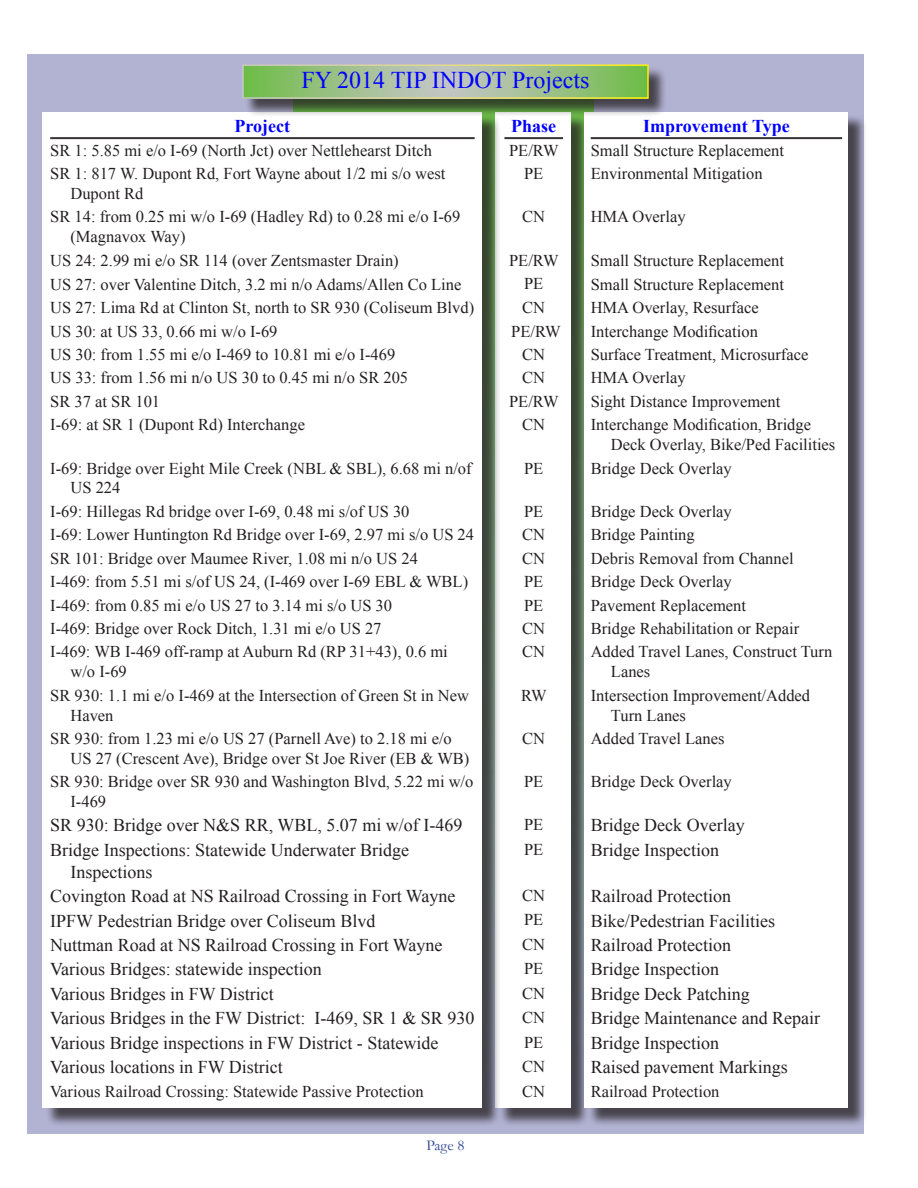
<style>
.page{position:relative;width:918px;height:1188px;background:#fff}
.page>*{position:absolute;margin:0;border:0;box-sizing:border-box;transform-origin:0 0}
.t1{font:24px "Times New Roman";color:#00f}
.t2{font:18px "Times New Roman";color:#231f20}
.t3{font:700 18px "Times New Roman";color:#00f}
.t4{font:16.5px "Times New Roman";color:#231f20}
.t5{font:15px "Garamond";color:#253f8e}
</style>
<div class="page">
<div style="left:27px;top:54px;width:837px;height:1080px;background:#b2b2d3"></div>
<div style="left:498px;top:114px;width:92px;height:1013px;background:#231f20;opacity:.75"></div>
<div style="left:496px;top:112px;width:75px;height:996px;background:#fff"></div>
<div style="left:587px;top:114px;width:280px;height:1013px;background:#231f20;opacity:.75"></div>
<div style="left:585px;top:112px;width:263px;height:996px;background:#fff"></div>
<div style="left:45px;top:115px;width:456px;height:1012px;background:#231f20;opacity:.75"></div>
<div style="left:43px;top:112px;width:439px;height:996px;background:#fff"></div>
<div style="left:244px;top:67px;width:423px;height:50px;background:#231f20;opacity:.75"></div>
<svg style="left:245px;top:67px;width:401px;height:29px;background:#9cc189"></svg>
<hr style="left:50px;top:137px;width:425px;height:1px;background:#231f20">
<hr style="left:50px;top:138px;width:425px;height:1px;background:#231f20">
<hr style="left:591px;top:137px;width:251px;height:1px;background:#231f20">
<hr style="left:591px;top:138px;width:251px;height:1px;background:#231f20">
<hr style="left:504px;top:137px;width:59px;height:1px;background:#231f20">
<hr style="left:504px;top:138px;width:59px;height:1px;background:#231f20">
<p class="t1" style="left:302px;top:64px;width:289px">FY 2014 TIP INDOT Projects</p>
<p class="t3" style="left:235px;top:114px;width:57px">Project</p>
<p class="t4" style="left:50px;top:139px;width:383px">SR 1: 5.85 mi e/o I-69 (North Jct) over Nettlehearst Ditch</p>
<p class="t4" style="left:50px;top:163px;width:397px">SR 1: 817 W. Dupont Rd, Fort Wayne about 1/2 mi s/o west</p>
<p class="t4" style="left:70px;top:182px;width:74px">Dupont Rd</p>
<p class="t4" style="left:50px;top:206px;width:412px">SR 14: from 0.25 mi w/o I-69 (Hadley Rd) to 0.28 mi e/o I-69</p>
<p class="t4" style="left:70px;top:226px;width:117px">(Magnavox Way)</p>
<p class="t4" style="left:50px;top:250px;width:350px">US 24: 2.99 mi e/o SR 114 (over Zentsmaster Drain)</p>
<p class="t4" style="left:50px;top:273px;width:413px">US 27: over Valentine Ditch, 3.2 mi n/o Adams/Allen Co Line</p>
<p class="t4" style="left:50px;top:297px;width:426px">US 27: Lima Rd at Clinton St, north to SR 930 (Coliseum Blvd)</p>
<p class="t4" style="left:50px;top:320px;width:229px">US 30: at US 33, 0.66 mi w/o I-69</p>
<p class="t4" style="left:50px;top:343px;width:347px">US 30: from 1.55 mi e/o I-469 to 10.81 mi e/o I-469</p>
<p class="t4" style="left:50px;top:367px;width:360px">US 33: from 1.56 mi n/o US 30 to 0.45 mi n/o SR 205</p>
<p class="t4" style="left:50px;top:390px;width:112px">SR 37 at SR 101</p>
<p class="t4" style="left:50px;top:414px;width:256px">I-69: at SR 1 (Dupont Rd) Interchange</p>
<p class="t4" style="left:50px;top:457px;width:423px">I-69: Bridge over Eight Mile Creek (NBL &amp; SBL), 6.68 mi n/of</p>
<p class="t4" style="left:70px;top:477px;width:51px">US 224</p>
<p class="t4" style="left:50px;top:500px;width:361px">I-69: Hillegas Rd bridge over I-69, 0.48 mi s/of US 30</p>
<p class="t4" style="left:50px;top:524px;width:425px">I-69: Lower Huntington Rd Bridge over I-69, 2.97 mi s/o US 24</p>
<p class="t4" style="left:50px;top:547px;width:369px">SR 101: Bridge over Maumee River, 1.08 mi n/o US 24</p>
<p class="t4" style="left:50px;top:571px;width:419px">I-469: from 5.51 mi s/of US 24, (I-469 over I-69 EBL &amp; WBL)</p>
<p class="t4" style="left:50px;top:594px;width:343px">I-469: from 0.85 mi e/o US 27 to 3.14 mi s/o US 30</p>
<p class="t4" style="left:50px;top:617px;width:333px">I-469: Bridge over Rock Ditch, 1.31 mi e/o US 27</p>
<p class="t4" style="left:50px;top:641px;width:399px">I-469: WB I-469 off-ramp at Auburn Rd (RP 31+43), 0.6 mi</p>
<p class="t4" style="left:70px;top:661px;width:58px">w/o I-69</p>
<p class="t4" style="left:50px;top:684px;width:420px">SR 930: 1.1 mi e/o I-469 at the Intersection of Green St in New</p>
<p class="t4" style="left:70px;top:704px;width:45px">Haven</p>
<p class="t4" style="left:50px;top:727px;width:403px">SR 930: from 1.23 mi e/o US 27 (Parnell Ave) to 2.18 mi e/o</p>
<p class="t4" style="left:70px;top:747px;width:401px">US 27 (Crescent Ave), Bridge over St Joe River (EB &amp; WB)</p>
<p class="t4" style="left:50px;top:771px;width:425px">SR 930: Bridge over SR 930 and Washington Blvd, 5.22 mi w/o</p>
<p class="t4" style="left:70px;top:790px;width:37px">I-469</p>
<p class="t2" style="left:50px;top:813px;width:414px">SR 930: Bridge over N&amp;S RR, WBL, 5.07 mi w/of I-469</p>
<p class="t2" style="left:50px;top:838px;width:360px">Bridge Inspections: Statewide Underwater Bridge</p>
<p class="t2" style="left:70px;top:859px;width:83px">Inspections</p>
<p class="t2" style="left:50px;top:884px;width:407px">Covington Road at NS Railroad Crossing in Fort Wayne</p>
<p class="t2" style="left:50px;top:908px;width:327px">IPFW Pedestrian Bridge over Coliseum Blvd</p>
<p class="t2" style="left:50px;top:933px;width:394px">Nuttman Road at NS Railroad Crossing in Fort Wayne</p>
<p class="t2" style="left:50px;top:957px;width:273px">Various Bridges: statewide inspection</p>
<p class="t2" style="left:50px;top:982px;width:225px">Various Bridges in FW District</p>
<p class="t2" style="left:50px;top:1006px;width:426px">Various Bridges in the FW District: I-469, SR 1 &amp; SR 930</p>
<p class="t2" style="left:50px;top:1031px;width:390px">Various Bridge inspections in FW District - Statewide</p>
<p class="t2" style="left:50px;top:1055px;width:234px">Various locations in FW District</p>
<p class="t4" style="left:50px;top:1080px;width:375px">Various Railroad Crossing: Statewide Passive Protection</p>
<p class="t5" style="left:426px;top:1135px;width:40px">Page 8</p>
<p class="t3" style="left:511px;top:114px;width:46px">Phase</p>
<p class="t4" style="left:509px;top:139px;width:51px">PE/RW</p>
<p class="t4" style="left:524px;top:163px;width:21px">PE</p>
<p class="t4" style="left:522px;top:206px;width:24px">CN</p>
<p class="t4" style="left:509px;top:249px;width:51px">PE/RW</p>
<p class="t4" style="left:524px;top:272px;width:21px">PE</p>
<p class="t4" style="left:522px;top:297px;width:24px">CN</p>
<p class="t4" style="left:511px;top:320px;width:51px">PE/RW</p>
<p class="t4" style="left:522px;top:343px;width:24px">CN</p>
<p class="t4" style="left:522px;top:367px;width:24px">CN</p>
<p class="t4" style="left:509px;top:390px;width:51px">PE/RW</p>
<p class="t4" style="left:522px;top:414px;width:24px">CN</p>
<p class="t4" style="left:524px;top:457px;width:21px">PE</p>
<p class="t4" style="left:524px;top:500px;width:21px">PE</p>
<p class="t4" style="left:522px;top:524px;width:24px">CN</p>
<p class="t4" style="left:522px;top:547px;width:24px">CN</p>
<p class="t4" style="left:524px;top:571px;width:21px">PE</p>
<p class="t4" style="left:524px;top:594px;width:21px">PE</p>
<p class="t4" style="left:522px;top:617px;width:24px">CN</p>
<p class="t4" style="left:522px;top:641px;width:24px">CN</p>
<p class="t4" style="left:521px;top:684px;width:27px">RW</p>
<p class="t4" style="left:522px;top:727px;width:24px">CN</p>
<p class="t4" style="left:524px;top:771px;width:21px">PE</p>
<p class="t4" style="left:524px;top:814px;width:21px">PE</p>
<p class="t4" style="left:524px;top:838px;width:21px">PE</p>
<p class="t4" style="left:522px;top:884px;width:24px">CN</p>
<p class="t4" style="left:524px;top:908px;width:21px">PE</p>
<p class="t4" style="left:522px;top:933px;width:24px">CN</p>
<p class="t4" style="left:524px;top:958px;width:21px">PE</p>
<p class="t4" style="left:522px;top:982px;width:24px">CN</p>
<p class="t4" style="left:522px;top:1007px;width:24px">CN</p>
<p class="t4" style="left:524px;top:1031px;width:21px">PE</p>
<p class="t4" style="left:522px;top:1056px;width:24px">CN</p>
<p class="t4" style="left:522px;top:1080px;width:24px">CN</p>
<p class="t3" style="left:643px;top:114px;width:148px">Improvement Type</p>
<p class="t4" style="left:591px;top:139px;width:195px">Small Structure Replacement</p>
<p class="t4" style="left:591px;top:163px;width:173px">Environmental Mitigation</p>
<p class="t4" style="left:591px;top:206px;width:96px">HMA Overlay</p>
<p class="t4" style="left:591px;top:249px;width:195px">Small Structure Replacement</p>
<p class="t4" style="left:591px;top:273px;width:195px">Small Structure Replacement</p>
<p class="t4" style="left:591px;top:297px;width:170px">HMA Overlay, Resurface</p>
<p class="t4" style="left:591px;top:320px;width:169px">Interchange Modification</p>
<p class="t4" style="left:591px;top:343px;width:219px">Surface Treatment, Microsurface</p>
<p class="t4" style="left:591px;top:367px;width:96px">HMA Overlay</p>
<p class="t4" style="left:591px;top:390px;width:191px">Sight Distance Improvement</p>
<p class="t4" style="left:591px;top:414px;width:222px">Interchange Modification, Bridge</p>
<p class="t4" style="left:611px;top:434px;width:226px">Deck Overlay, Bike/Ped Facilities</p>
<p class="t4" style="left:591px;top:457px;width:143px">Bridge Deck Overlay</p>
<p class="t4" style="left:591px;top:500px;width:143px">Bridge Deck Overlay</p>
<p class="t4" style="left:591px;top:524px;width:106px">Bridge Painting</p>
<p class="t4" style="left:591px;top:547px;width:205px">Debris Removal from Channel</p>
<p class="t4" style="left:591px;top:571px;width:143px">Bridge Deck Overlay</p>
<p class="t4" style="left:591px;top:594px;width:157px">Pavement Replacement</p>
<p class="t4" style="left:591px;top:617px;width:210px">Bridge Rehabilitation or Repair</p>
<p class="t4" style="left:591px;top:641px;width:243px">Added Travel Lanes, Construct Turn</p>
<p class="t4" style="left:611px;top:661px;width:41px">Lanes</p>
<p class="t4" style="left:591px;top:684px;width:221px">Intersection Improvement/Added</p>
<p class="t4" style="left:611px;top:704px;width:77px">Turn Lanes</p>
<p class="t4" style="left:591px;top:727px;width:135px">Added Travel Lanes</p>
<p class="t4" style="left:591px;top:771px;width:143px">Bridge Deck Overlay</p>
<p class="t2" style="left:591px;top:813px;width:155px">Bridge Deck Overlay</p>
<p class="t2" style="left:591px;top:838px;width:130px">Bridge Inspection</p>
<p class="t2" style="left:591px;top:884px;width:142px">Railroad Protection</p>
<p class="t2" style="left:591px;top:908px;width:186px">Bike/Pedestrian Facilities</p>
<p class="t2" style="left:591px;top:933px;width:142px">Railroad Protection</p>
<p class="t2" style="left:591px;top:957px;width:130px">Bridge Inspection</p>
<p class="t2" style="left:591px;top:982px;width:160px">Bridge Deck Patching</p>
<p class="t2" style="left:591px;top:1006px;width:231px">Bridge Maintenance and Repair</p>
<p class="t2" style="left:591px;top:1031px;width:130px">Bridge Inspection</p>
<p class="t2" style="left:591px;top:1055px;width:198px">Raised pavement Markings</p>
<p class="t4" style="left:591px;top:1080px;width:130px">Railroad Protection</p>
</div>
